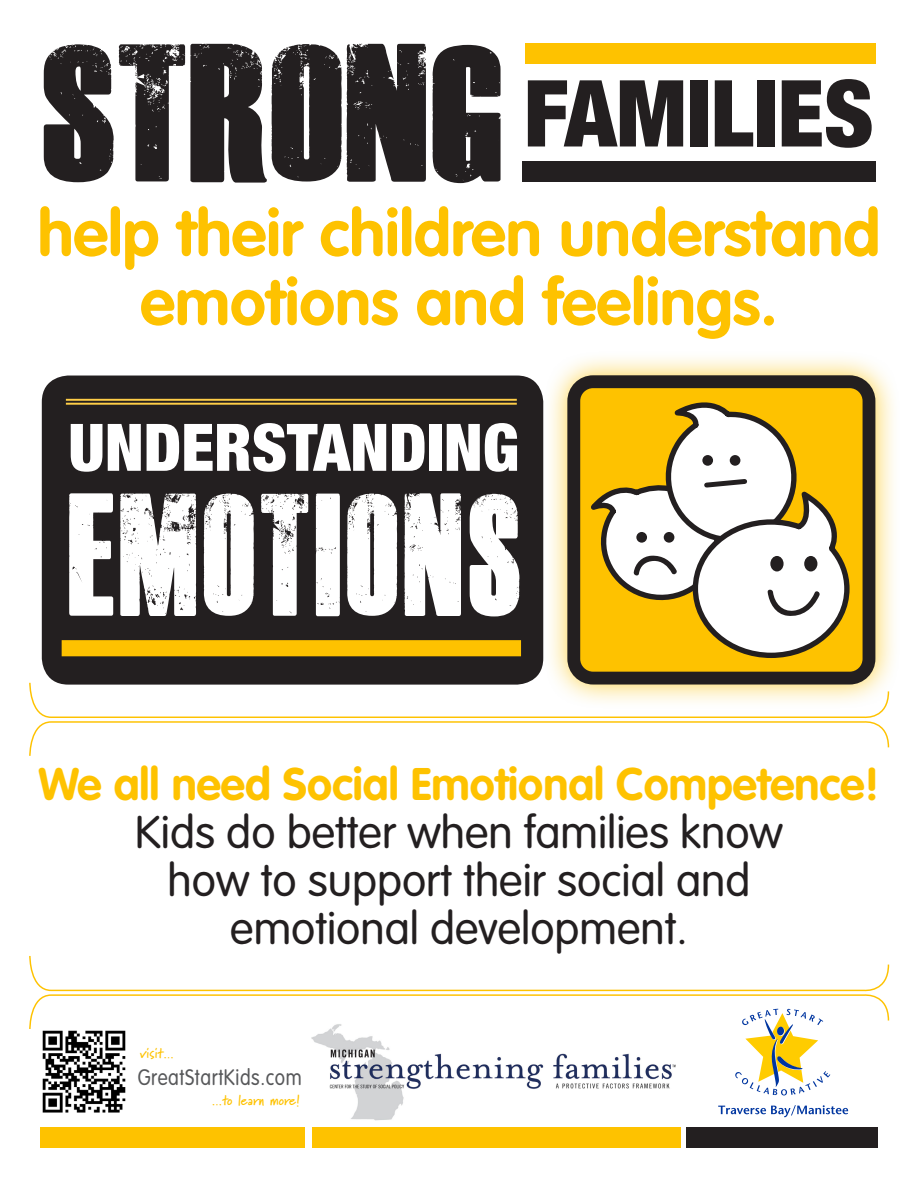
<style>
.page{position:relative;width:918px;height:1188px;background:#fff}
.page>*{position:absolute;margin:0;border:0;box-sizing:border-box;transform-origin:0 0}
.t1{font:135.3px "Dead Kansas";letter-spacing:-.01em;color:#231f20}
.t2{font:900 condensed 92.55px "Helvetica Neue";color:#231f20}
.t3{font:900 condensed 65.55px "Helvetica Neue";color:#fff}
.t4{font:700 64.5px/69px "VAG Rounded";color:#fec200;text-align:center}
.t5{font:300 45px/48px "VAG Rounded";color:#231f20;text-align:center}
.t6{font:300 22.05px "VAG Rounded";letter-spacing:.03em;color:#57585a;scale:.87 1}
.t7{font:700 14.1px "Marydale";color:#fec200}
.s1{font-weight:700;color:#fec200}
</style>
<div class="page">
<svg style="left:29px;top:681px;width:861px;height:75px"></svg>
<div style="left:525px;top:43px;width:350px;height:21px;background:#fec200"></div>
<div style="left:522px;top:161px;width:353px;height:21px;background:#231f20"></div>
<div style="left:542px;top:350px;width:359px;height:360px;background:#fec200;opacity:.75"></div>
<svg style="left:567px;top:375px;width:308px;height:310px;background:#7e6519"></svg>
<svg style="left:588px;top:395px;width:264px;height:266px"></svg>
<div style="left:42px;top:376px;width:501px;height:309px;background:#231f20;border-radius:26px"></div>
<hr style="left:66px;top:399px;width:451px;height:2px;background:#ffce48">
<hr style="left:66px;top:403px;width:451px;height:2px;background:#ffce48">
<div style="left:62px;top:640px;width:459px;height:16px;background:#fec200"></div>
<svg style="left:69px;top:493px;width:450px;height:123px;fill:#fff"></svg>
<img style="left:351px;top:1096px;width:53px;height:25px">
<svg style="left:718px;top:1105px;width:130px;height:12px"></svg>
<svg style="left:29px;top:955px;width:861px;height:141px"></svg>
<div style="left:40px;top:1127px;width:265px;height:21px;background:#fec200"></div>
<div style="left:686px;top:1127px;width:192px;height:21px;background:#231f20"></div>
<img style="left:38px;top:1025px;width:92px;height:88px">
<div style="left:312px;top:1127px;width:368px;height:21px;background:#fec200"></div>
<p class="t1" style="left:42px;top:44px;width:466px">STRONG</p>
<p class="t2" style="left:524px;top:57px;width:351px">FAMILIES</p>
<p class="t4" style="left:38px;top:201px;width:844px">help their children understand emotions and feelings.</p>
<p class="t3" style="left:68px;top:407px;width:452px">UNDERSTANDING</p>
<p class="t5" style="left:38px;top:762px;width:843px"><span class="s1">We all need Social Emotional Competence!<br></span>Kids do better when families know<br>how to support their social and<br>emotional development.</p>
<p class="t7" style="left:140px;top:1045px;width:36px">visit…</p>
<p class="t6" style="left:138px;top:1065px;width:190px">GreatStartKids.com</p>
<p class="t7" style="left:212px;top:1092px;width:90px">…to learn more!</p>
</div>
